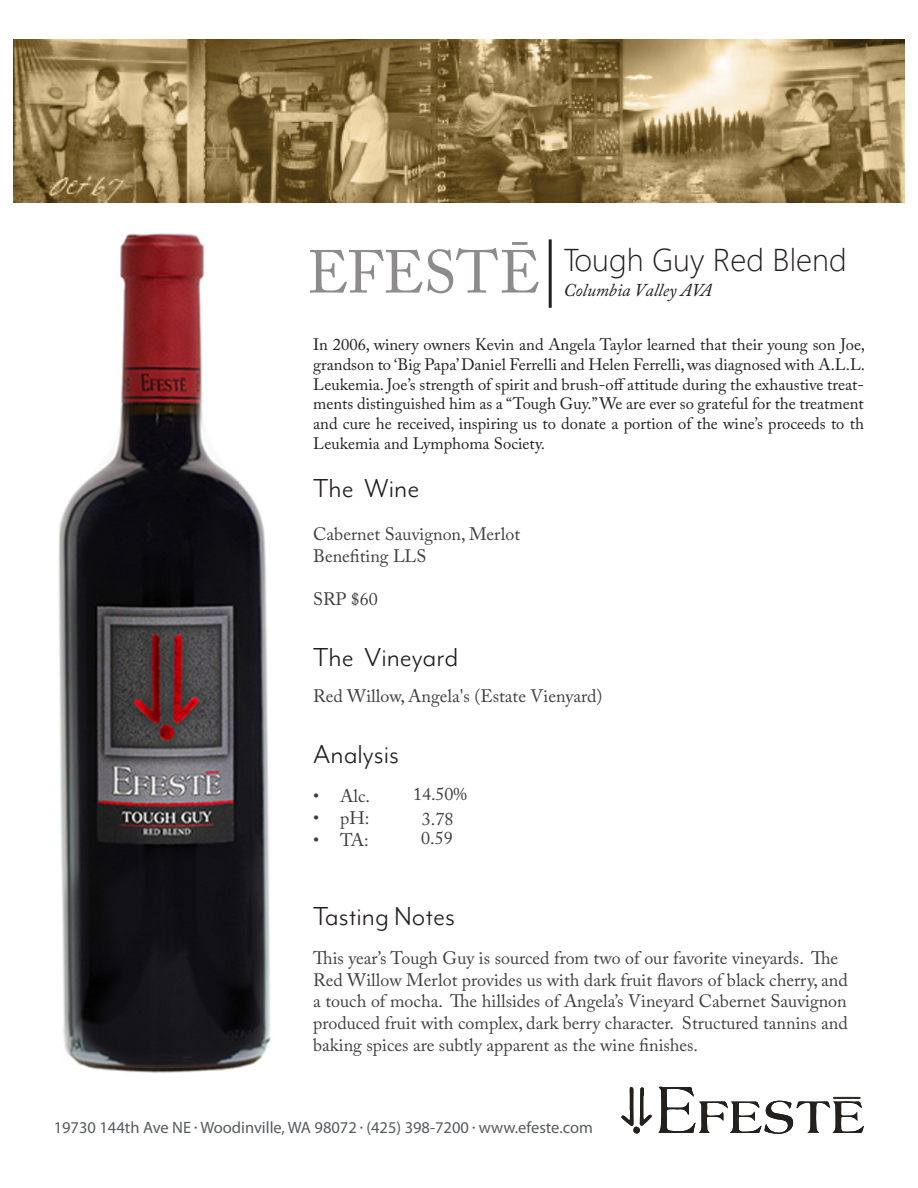
<style>
.page{position:relative;width:918px;height:1188px;background:#fff}
.page>*{position:absolute;margin:0;border:0;box-sizing:border-box;transform-origin:0 0}
.t1{font:60px "Adobe Caslon Pro";color:#8d8b8b}
.t2{font:300 31.5px "Segoe UI";color:#231f20}
.t3{font:30px "Mr Eaves Mod OT";color:#231f20}
.t4{font:18px/21.6px "Adobe Caslon Pro";color:#404040}
.t5{font:18px "Adobe Caslon Pro";color:#403f40}
.t6{font:italic 18px "Adobe Caslon Pro";color:#231f20}
.t7{font:16.5px/19.8px "Adobe Caslon Pro";color:#231f20;text-align:justify}
.t8{font:16.5px "Myriad Pro";color:#575a5c}
.s1{font-weight:700}
</style>
<div class="page">
<img style="left:58px;top:233px;width:213px;height:840px">
<svg style="left:13px;top:39px;width:892px;height:164px;background:#998254"></svg>
<hr style="left:549px;top:239px;width:3px;height:69px;background:#231f20">
<svg style="left:621px;top:1087px;width:243px;height:47px"></svg>
<div style="left:633px;top:1127px;width:7px;height:7px;background:#23201d;border-radius:3px"></div>
<p class="t1" style="left:307px;top:237px;width:235px">EFESTĒ</p>
<p class="t2" style="left:563px;top:230px;width:285px">Tough Guy Red Blend</p>
<p class="t6" style="left:563px;top:279px;width:150px">Columbia Valley AVA</p>
<p class="t7" style="left:313px;top:334px;width:553px">In 2006, winery owners Kevin and Angela Taylor learned that their young son Joe, grandson to ‘Big Papa’ Daniel Ferrelli and Helen Ferrelli, was diagnosed with A.L.L.<br>Leukemia. Joe’s strength of spirit and brush-off attitude during the exhaustive treat&shy;ments distinguished him as a “Tough Guy.” We are ever so grateful for the treatment and cure he received, inspiring us to donate a portion of the wine’s proceeds to th Leukemia and Lymphoma Society.</p>
<p class="t3" style="left:313px;top:472px;width:108px">The Wine</p>
<p class="t5" style="left:313px;top:523px;width:208px">Cabernet Sauvignon, Merlot</p>
<p class="t5" style="left:313px;top:545px;width:115px">Benefiting LLS</p>
<p class="t5" style="left:313px;top:588px;width:66px">SRP $60</p>
<p class="t3" style="left:313px;top:640px;width:147px">The Vineyard</p>
<p class="t5" style="left:313px;top:685px;width:291px">Red Willow, Angela's (Estate Vienyard)</p>
<p class="t3" style="left:313px;top:738px;width:87px">Analysis</p>
<p class="t5" style="left:313px;top:786px;width:58px">• Alc.</p>
<p class="t5" style="left:413px;top:783px;width:56px">14.50%</p>
<p class="t5" style="left:313px;top:807px;width:58px">• pH:</p>
<p class="t5" style="left:422px;top:808px;width:33px">3.78</p>
<p class="t5" style="left:313px;top:829px;width:57px">• TA:</p>
<p class="t5" style="left:421px;top:828px;width:33px">0.59</p>
<p class="t3" style="left:313px;top:899px;width:144px">Tasting Notes</p>
<p class="t4" style="left:313px;top:947px;width:536px">This year’s Tough Guy is sourced from two of our favorite vineyards. The Red Willow Merlot provides us with dark fruit flavors of black cherry, and a touch of mocha. The hillsides of Angela’s Vineyard Cabernet Sauvignon produced fruit with complex, dark berry character. Structured tannins and baking spices are subtly apparent as the wine finishes.</p>
<p class="t8" style="left:54px;top:1117px;width:541px">19730 144th Ave NE <span class="s1">.</span> Woodinville, WA 98072 <span class="s1">.</span> (425) 398-7200 <span class="s1">.</span> www.efeste.com</p>
</div>
